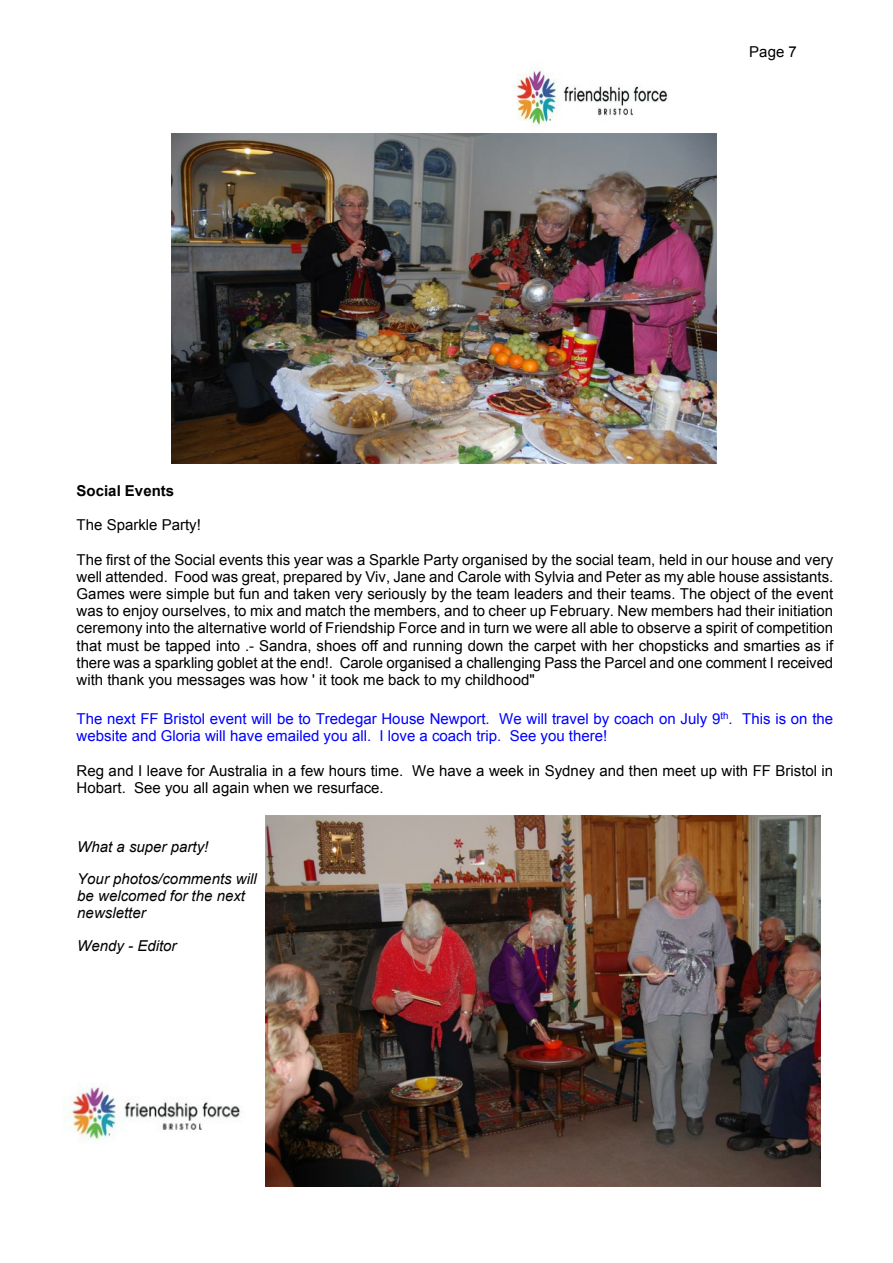
<style>
.page{position:relative;width:893px;height:1263px;background:#fff}
.page>*{position:absolute;margin:0;border:0;box-sizing:border-box;transform-origin:0 0}
.t1{font:15px/17.2px "Arial";color:#000;text-align:justify}
.t2{font:15px/17.2px "Arial";color:#00f}
.t3{font:italic 15px/32.2px "Arial";color:#000}
.t4{font:700 15px "Arial";color:#000}
</style>
<div class="page">
<img style="left:517px;top:61px;width:151px;height:65px">
<img style="left:63px;top:1085px;width:178px;height:59px">
<img style="left:172px;top:133px;width:544px;height:331px">
<img style="left:265px;top:815px;width:555px;height:371px">
<p class="t1" style="left:749px;top:44px;width:49px">Page 7</p>
<p class="t4" style="left:77px;top:485px;width:99px">Social Events</p>
<p class="t1" style="left:77px;top:518px;width:126px">The Sparkle Party!</p>
<p class="t1" style="left:77px;top:552px;width:758px">The first of the Social events this year was a Sparkle Party organised by the social team, held in our house and very well attended. Food was great, prepared by Viv, Jane and Carole with Sylvia and Peter as my able house assistants.<br>Games were simple but fun and taken very seriously by the team leaders and their teams. The object of the event was to enjoy ourselves, to mix and match the members, and to cheer up February. New members had their initiation ceremony into the alternative world of Friendship Force and in turn we were all able to observe a spirit of competition that must be tapped into .- Sandra, shoes off and running down the carpet with her chopsticks and smarties as if there was a sparkling goblet at the end!. Carole organised a challenging Pass the Parcel and one comment I received with thank you messages was how ' it took me back to my childhood"</p>
<p class="t2" style="left:77px;top:711px;width:758px">The next FF Bristol event will be to Tredegar House Newport. We will travel by coach on July 9<sup>th</sup>. This is on the website and Gloria will have emailed you all. I love a coach trip. See you there!</p>
<p class="t1" style="left:77px;top:763px;width:758px">Reg and I leave for Australia in a few hours time. We have a week in Sydney and then meet up with FF Bristol in<br>Hobart. See you all again when we resurface.</p>
<p class="t3" style="left:77px;top:832px;width:181px">What a super party!<br>Your photos/comments will</p>
<p class="t3" style="left:77px;top:889px;width:169px;line-height:17.2px">be welcomed for the next newsletter</p>
<p class="t3" style="left:77px;top:930px;width:101px">Wendy - Editor</p>
</div>
